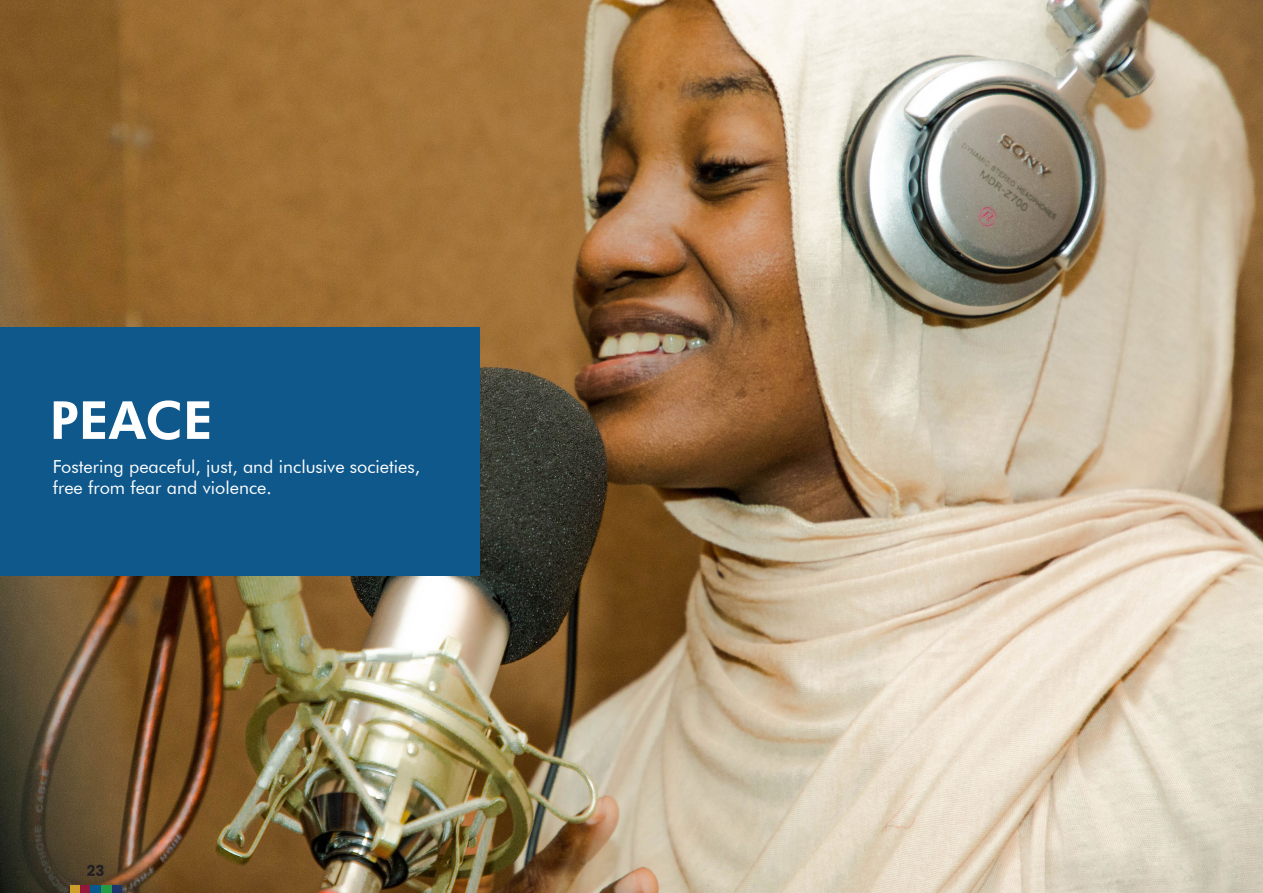
<style>
.page{position:relative;width:1263px;height:893px;background:#fff}
.page>*{position:absolute;margin:0;border:0;box-sizing:border-box;transform-origin:0 0}
.t1{font:800 52.5px "Futura BT";color:#fff}
.t2{font:18px/21px "Futura BT";color:#fff}
.t3{font:700 15px "Poppins";color:#231f20}
</style>
<div class="page">
<img style="left:0;top:0;width:1263px;height:893px">
<div style="left:0;top:328px;width:480px;height:248px;background:#0e588c"></div>
<div style="left:111px;top:886px;width:11px;height:7px;background:#1e3567"></div>
<div style="left:70px;top:886px;width:10px;height:7px;background:#ce9e2a"></div>
<div style="left:80px;top:886px;width:11px;height:7px;background:#901839"></div>
<div style="left:101px;top:886px;width:10px;height:7px;background:#269947"></div>
<div style="left:91px;top:886px;width:10px;height:7px;background:#09578b"></div>
<p class="t1" style="left:50px;top:388px;width:165px">PEACE</p>
<p class="t2" style="left:53px;top:456px;width:369px">Fostering peaceful, just, and inclusive societies, free from fear and violence.</p>
<p class="t3" style="left:87px;top:862px;width:19px">23</p>
</div>
